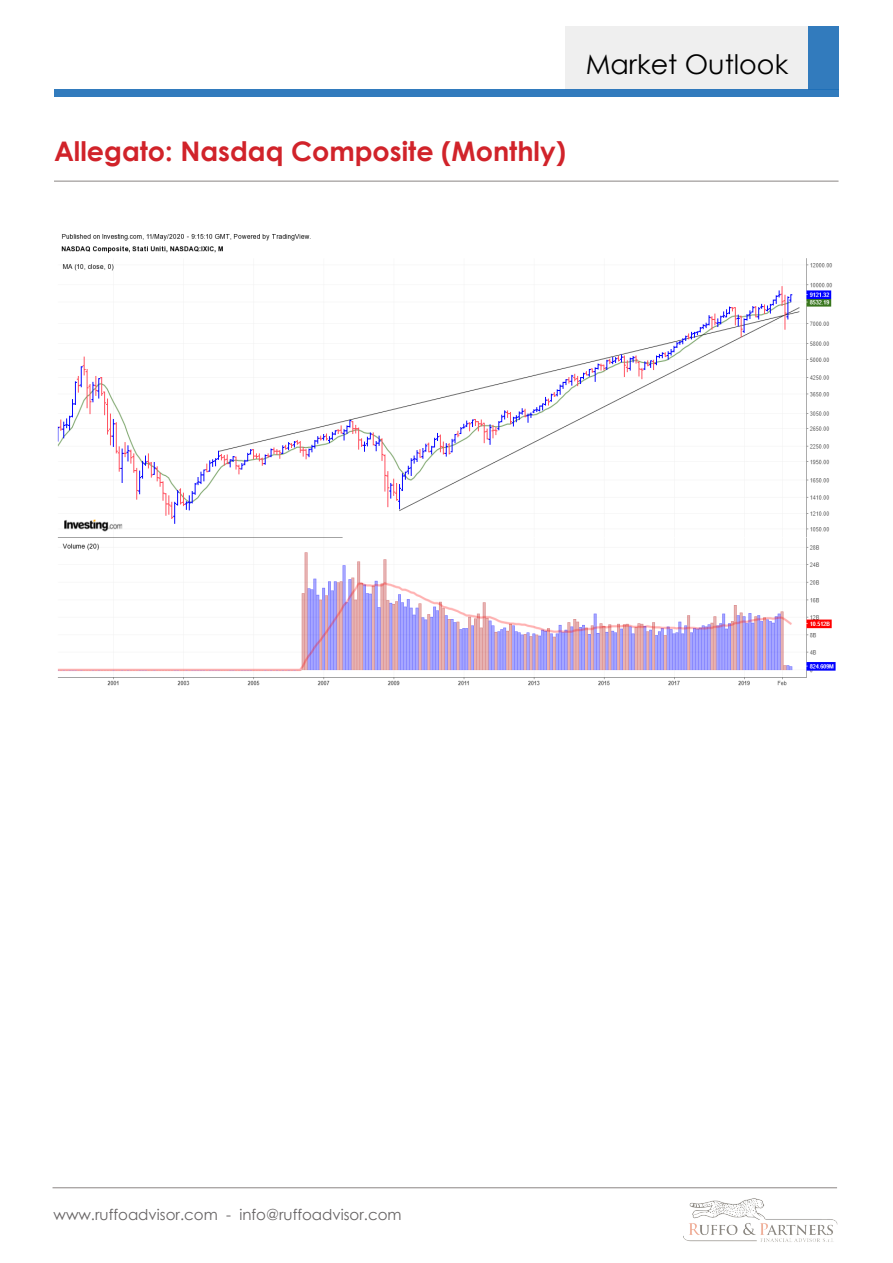
<style>
.page{position:relative;width:893px;height:1263px;background:#fff}
.page>*{position:absolute;margin:0;border:0;box-sizing:border-box;transform-origin:0 0}
.t1{font:700 27px "Century Gothic";color:#d1232a}
.t2{font:27px "Century Gothic";color:#000}
.t3{font:15px "Century Gothic";color:#231f20}
</style>
<div class="page">
<hr style="left:53px;top:1187px;width:784px;height:1px;background:#48403e">
<img style="left:683px;top:1198px;width:155px;height:44px">
<hr style="left:54px;top:181px;width:784px;height:1px;background:#48403e">
<div style="left:566px;top:26px;width:242px;height:64px;background:#efefef"></div>
<div style="left:54px;top:90px;width:785px;height:7px;background:#327bbd"></div>
<div style="left:808px;top:26px;width:31px;height:64px;background:#327bbd"></div>
<img style="left:57px;top:233px;width:779px;height:453px">
<p class="t2" style="left:586px;top:46px;width:204px">Market Outlook</p>
<p class="t1" style="left:54px;top:130px;width:513px">Allegato: Nasdaq Composite (Monthly)</p>
<p class="t3" style="left:54px;top:1204px;width:350px">www.ruffoadvisor.com - info@ruffoadvisor.com</p>
</div>
